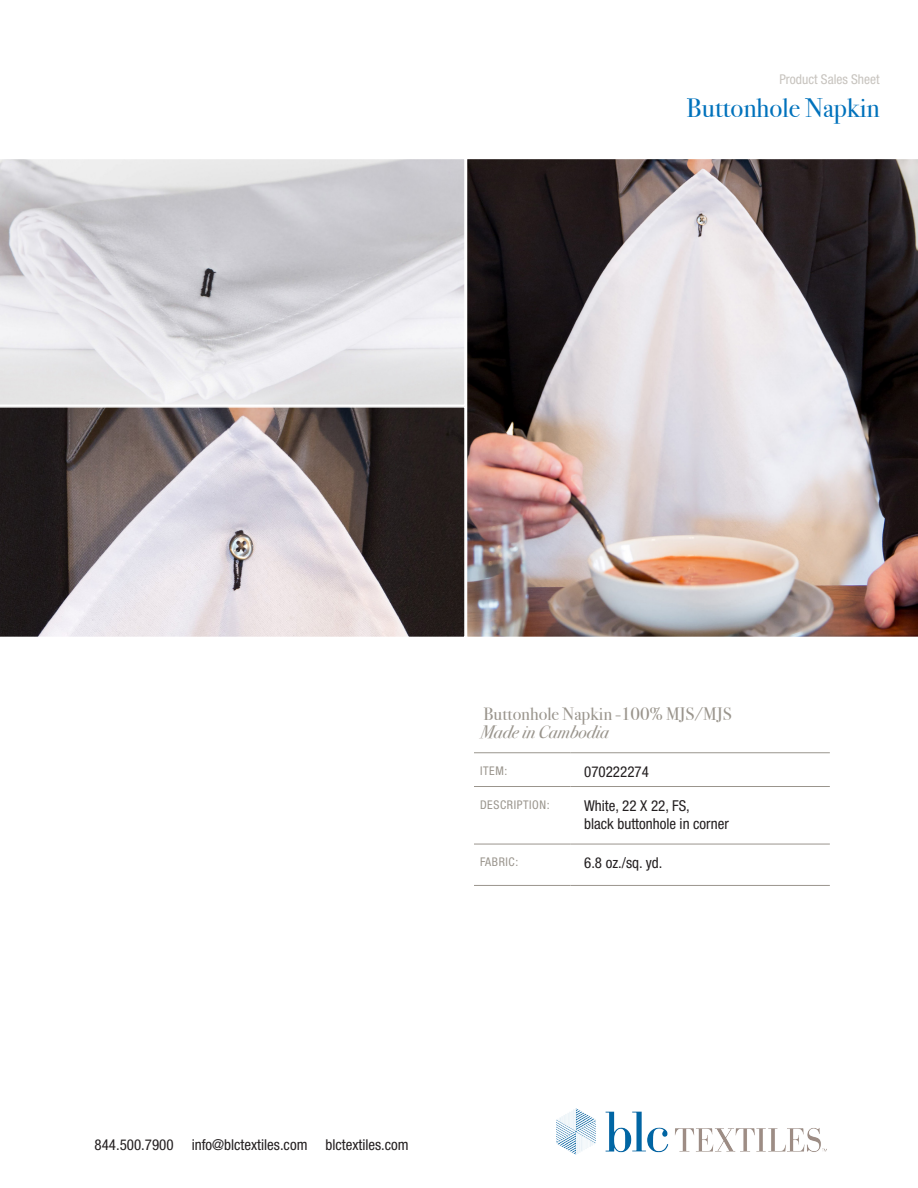
<style>
.page{position:relative;width:918px;height:1188px;background:#fff}
.page>*{position:absolute;margin:0;border:0;box-sizing:border-box;transform-origin:0 0}
.t1{font:27px "Bodoni Svty Two ITCTT";color:#0072bc}
.t2{font:18px/18px "Bodoni Svty Two ITCTT";color:#9a958d}
.t3{font:condensed 15px/18px "Helvetica Neue LT Std";color:#231f20}
.t4{font:condensed 13.5px "Helvetica Neue LT Std";color:#c7c3be}
.t5{font:condensed 12px "Helvetica Neue LT Std";letter-spacing:.05em;color:#9a958d}
.s1{font-style:italic}
</style>
<div class="page">
<img style="left:557px;top:1109px;width:270px;height:46px">
<img style="left:467px;top:159px;width:451px;height:478px">
<svg style="left:0;top:406px;width:465px;height:231px;background:#877f80"></svg>
<svg style="left:0;top:159px;width:465px;height:246px;background:#d9d8dc"></svg>
<hr style="left:474px;top:753px;width:97px;height:1px;background:#9a958d">
<hr style="left:571px;top:753px;width:259px;height:1px;background:#9a958d">
<hr style="left:474px;top:786px;width:97px;height:1px;background:#9a958d">
<hr style="left:571px;top:786px;width:259px;height:1px;background:#9a958d">
<hr style="left:474px;top:844px;width:97px;height:1px;background:#9a958d">
<hr style="left:571px;top:844px;width:259px;height:1px;background:#9a958d">
<hr style="left:474px;top:885px;width:97px;height:1px;background:#9a958d">
<hr style="left:571px;top:885px;width:259px;height:1px;background:#9a958d">
<p class="t4" style="left:779px;top:72px;width:102px">Product Sales Sheet</p>
<p class="t1" style="left:686px;top:85px;width:195px">Buttonhole Napkin</p>
<p class="t2" style="left:480px;top:703px;width:253px">Buttonhole Napkin -100% MJS/MJS<br><span class="s1">Made in Cambodia</span></p>
<p class="t5" style="left:480px;top:764px;width:29px">ITEM:</p>
<p class="t3" style="left:584px;top:763px;width:66px">070222274</p>
<p class="t5" style="left:480px;top:797px;width:71px">DESCRIPTION:</p>
<p class="t3" style="left:584px;top:796px;width:146px">White, 22 X 22, FS,<br>black buttonhole in corner</p>
<p class="t5" style="left:480px;top:855px;width:40px">FABRIC:</p>
<p class="t3" style="left:584px;top:854px;width:80px">6.8 oz./sq. yd.</p>
<p class="t3" style="left:94px;top:1136px;width:316px">844.500.7900 info@blctextiles.com blctextiles.com</p>
</div>
